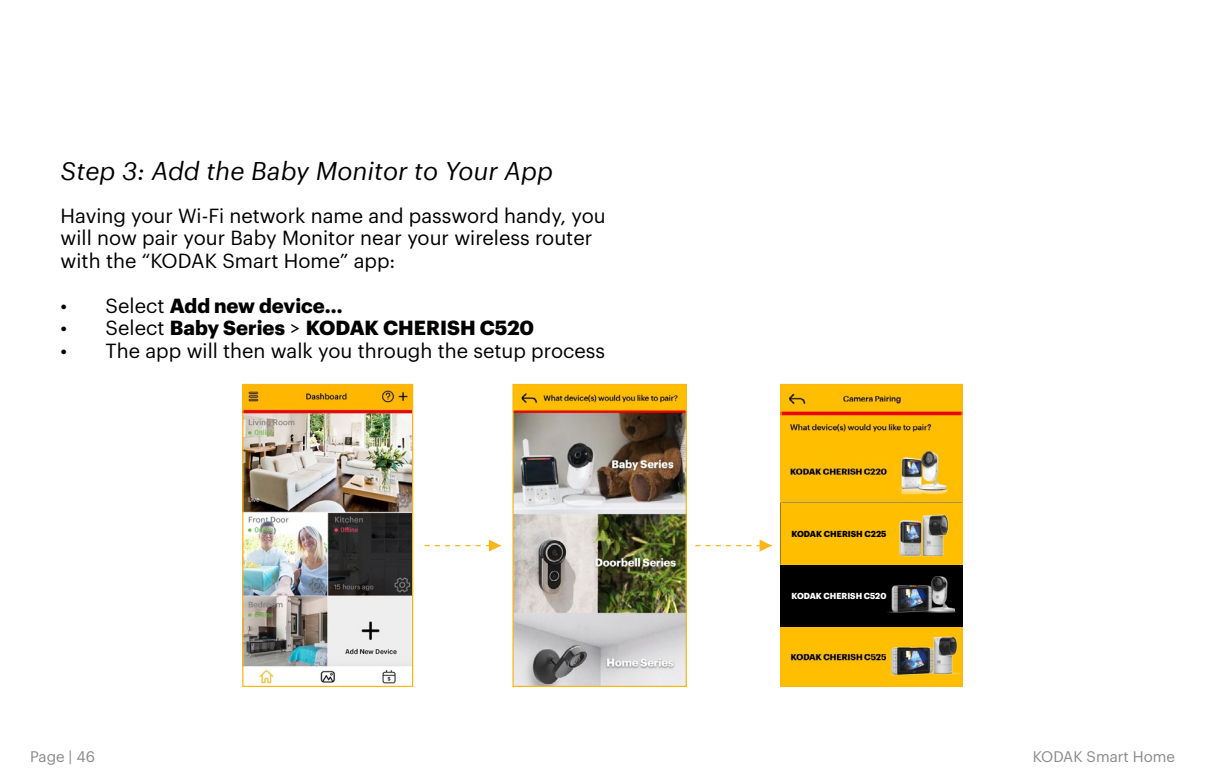
<style>
.page{position:relative;width:1205px;height:780px;background:#fff}
.page>*{position:absolute;margin:0;border:0;box-sizing:border-box;transform-origin:0 0}
.t1{font:italic 25px "Graphik App";color:#000101}
.t2{font:20px/22.5px "Graphik";color:#000101}
.t3{font:700 20px "Graphik";color:#000101}
.t4{font:15px "Graphik";color:#898989}
.t5{font:700 8.5px "Graphik";color:#000}
.t6{font:700 8.5px "Graphik";color:#fff}
.s1{font-weight:400}
</style>
<div class="page">
<img style="left:244px;top:386px;width:167px;height:299px">
<div style="left:242px;top:384px;width:171px;height:303px;border:1px solid #f9b617"></div>
<img style="left:514px;top:386px;width:171px;height:299px">
<div style="left:512px;top:384px;width:175px;height:303px;border:1px solid #f9b617"></div>
<img style="left:782px;top:386px;width:179px;height:299px">
<div style="left:780px;top:384px;width:183px;height:303px;border:1px solid #f9b617"></div>
<div style="left:781px;top:503px;width:182px;height:61px;background:#ffbe00"></div>
<img style="left:886px;top:514px;width:73px;height:51px">
<div style="left:780px;top:565px;width:183px;height:61px;background:#000"></div>
<img style="left:886px;top:628px;width:74px;height:55px">
<img style="left:887px;top:576px;width:69px;height:37px">
<svg style="left:425px;top:539px;width:76px;height:12px"></svg>
<svg style="left:695px;top:539px;width:77px;height:12px"></svg>
<p class="t1" style="left:61px;top:152px;width:494px">Step 3: Add the Baby Monitor to Your App</p>
<p class="t2" style="left:61px;top:202px;width:546px">Having your Wi-Fi network name and password handy, you will now pair your Baby Monitor near your wireless router with the “KODAK Smart Home” app:</p>
<p class="t3" style="left:61px;top:290px;width:283px"><span class="s1">• Select</span> Add new device…</p>
<p class="t3" style="left:61px;top:312px;width:475px"><span class="s1">• Select</span> Baby Series <span class="s1">&gt;</span> KODAK CHERISH C520</p>
<p class="t2" style="left:61px;top:337px;width:546px">• The app will then walk you through the setup process</p>
<p class="t5" style="left:791px;top:527px;width:97px">KODAK CHERISH C225</p>
<p class="t6" style="left:791px;top:589px;width:97px">KODAK CHERISH C520</p>
<p class="t4" style="left:30px;top:745px;width:66px">Page | 46</p>
<p class="t4" style="left:1033px;top:745px;width:144px">KODAK Smart Home</p>
</div>
